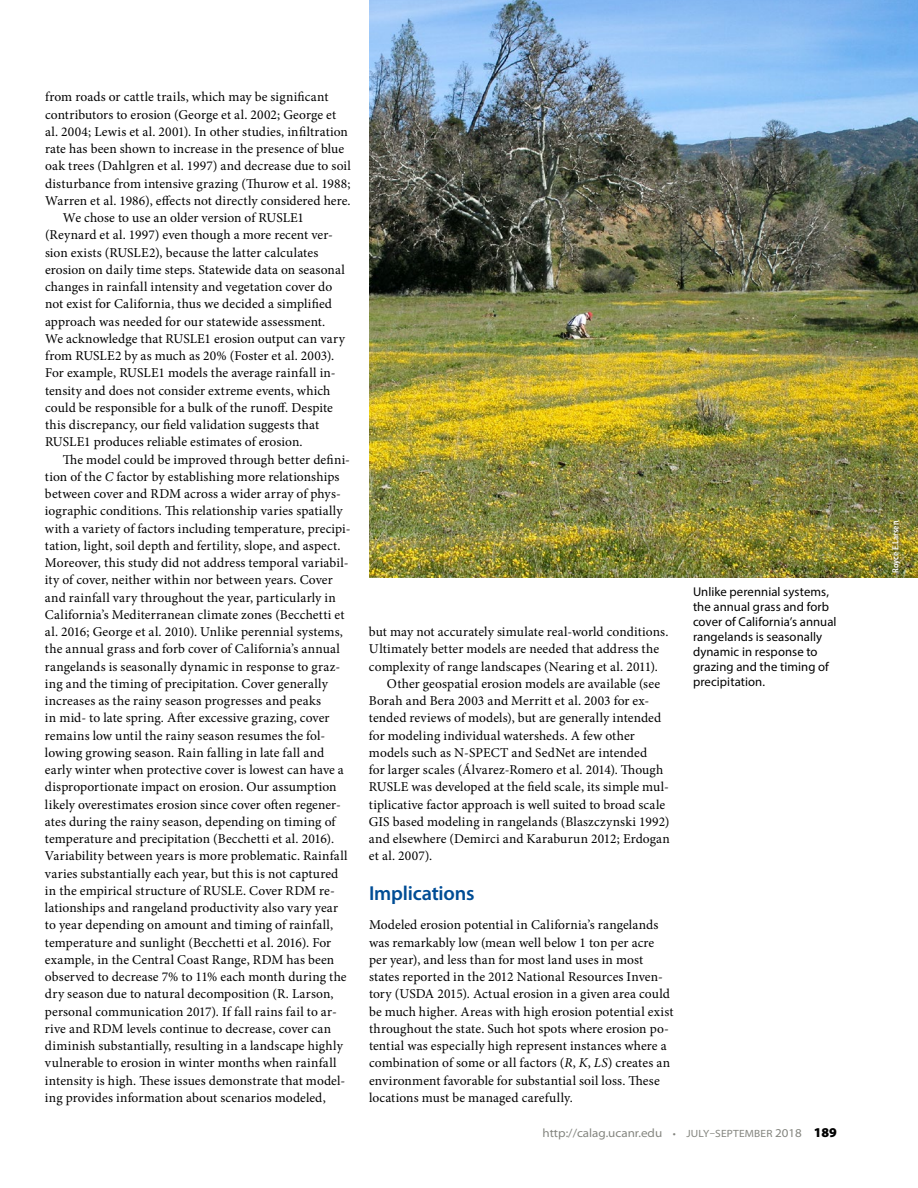
<style>
.page{position:relative;width:918px;height:1188px;background:#fff}
.page>*{position:absolute;margin:0;border:0;box-sizing:border-box;transform-origin:0 0}
.t1{font:600 20.25px "Myriad Pro";letter-spacing:-.01em;color:#004d95}
.t2{font:13.5px/17.2px "Minion Pro";letter-spacing:.01em;color:#000}
.t3{font:12.75px/15px "Myriad Pro";letter-spacing:.005em;color:#000}
.t4{font:semi-expanded 12px "Myriad Pro";color:#83847e}
.t5{font:600 semi-condensed 9px "Myriad Pro";color:#fff}
.s1{font-style:italic}
.s2{font-size:10.5px}
.s3{font-weight:900;font-stretch:normal;font-size:13.5px;color:#000}
</style>
<div class="page">
<img style="left:369px;top:0;width:549px;height:578px">
<div style="left:892px;top:521px;width:11px;height:54px;background:#000;opacity:.45"></div>
<p class="t2" style="left:45px;top:88px;width:285px">from roads or cattle trails, which may be significant</p>
<p class="t2" style="left:45px;top:106px;width:293px">contributors to erosion (George et al. 2002; George et</p>
<p class="t2" style="left:45px;top:123px;width:304px">al. 2004; Lewis et al. 2001). In other studies, infiltration</p>
<p class="t2" style="left:45px;top:140px;width:301px">rate has been shown to increase in the presence of blue</p>
<p class="t2" style="left:45px;top:157px;width:307px">oak trees (Dahlgren et al. 1997) and decrease due to soil</p>
<p class="t2" style="left:45px;top:175px;width:307px">disturbance from intensive grazing (Thurow et al. 1988;</p>
<p class="t2" style="left:45px;top:192px;width:307px">Warren et al. 1986), effects not directly considered here.</p>
<p class="t2" style="left:63px;top:209px;width:243px">We chose to use an older version of RUSLE1</p>
<p class="t2" style="left:45px;top:226px;width:290px">(Reynard et al. 1997) even though a more recent ver-</p>
<p class="t2" style="left:45px;top:244px;width:275px">sion exists (RUSLE2), because the latter calculates</p>
<p class="t2" style="left:45px;top:261px;width:301px">erosion on daily time steps. Statewide data on seasonal</p>
<p class="t2" style="left:45px;top:278px;width:289px">changes in rainfall intensity and vegetation cover do</p>
<p class="t2" style="left:45px;top:295px;width:289px">not exist for California, thus we decided a simplified</p>
<p class="t2" style="left:45px;top:313px;width:282px">approach was needed for our statewide assessment.</p>
<p class="t2" style="left:45px;top:330px;width:301px">We acknowledge that RUSLE1 erosion output can vary</p>
<p class="t2" style="left:45px;top:347px;width:291px">from RUSLE2 by as much as 20% (Foster et al. 2003).</p>
<p class="t2" style="left:45px;top:364px;width:292px">For example, RUSLE1 models the average rainfall in-</p>
<p class="t2" style="left:45px;top:382px;width:287px">tensity and does not consider extreme events, which</p>
<p class="t2" style="left:45px;top:399px;width:289px">could be responsible for a bulk of the runoff. Despite</p>
<p class="t2" style="left:45px;top:416px;width:276px">this discrepancy, our field validation suggests that</p>
<p class="t2" style="left:45px;top:433px;width:259px">RUSLE1 produces reliable estimates of erosion.</p>
<p class="t2" style="left:63px;top:451px;width:289px">The model could be improved through better defini-</p>
<p class="t2" style="left:45px;top:468px;width:296px">tion of the <span class="s1">C</span> factor by establishing more relationships</p>
<p class="t2" style="left:45px;top:485px;width:297px">between cover and RDM across a wider array of phys-</p>
<p class="t2" style="left:45px;top:502px;width:299px">iographic conditions. This relationship varies spatially</p>
<p class="t2" style="left:45px;top:520px;width:307px">with a variety of factors including temperature, precipi-</p>
<p class="t2" style="left:45px;top:537px;width:297px">tation, light, soil depth and fertility, slope, and aspect.</p>
<p class="t2" style="left:45px;top:554px;width:305px">Moreover, this study did not address temporal variabil-</p>
<p class="t2" style="left:45px;top:571px;width:289px">ity of cover, neither within nor between years. Cover</p>
<p class="t2" style="left:45px;top:589px;width:292px">and rainfall vary throughout the year, particularly in</p>
<p class="t2" style="left:45px;top:606px;width:301px">California’s Mediterranean climate zones (Becchetti et</p>
<p class="t2" style="left:45px;top:623px;width:299px">al. 2016; George et al. 2010). Unlike perennial systems,</p>
<p class="t2" style="left:45px;top:640px;width:297px">the annual grass and forb cover of California’s annual</p>
<p class="t2" style="left:45px;top:658px;width:297px">rangelands is seasonally dynamic in response to graz-</p>
<p class="t2" style="left:45px;top:675px;width:285px">ing and the timing of precipitation. Cover generally</p>
<p class="t2" style="left:45px;top:692px;width:278px">increases as the rainy season progresses and peaks</p>
<p class="t2" style="left:45px;top:709px;width:286px">in mid- to late spring. After excessive grazing, cover</p>
<p class="t2" style="left:45px;top:727px;width:282px">remains low until the rainy season resumes the fol-</p>
<p class="t2" style="left:45px;top:744px;width:281px">lowing growing season. Rain falling in late fall and</p>
<p class="t2" style="left:45px;top:761px;width:300px">early winter when protective cover is lowest can have a</p>
<p class="t2" style="left:45px;top:778px;width:293px">disproportionate impact on erosion. Our assumption</p>
<p class="t2" style="left:45px;top:796px;width:297px">likely overestimates erosion since cover often regener-</p>
<p class="t2" style="left:45px;top:813px;width:292px">ates during the rainy season, depending on timing of</p>
<p class="t2" style="left:45px;top:830px;width:291px">temperature and precipitation (Becchetti et al. 2016).</p>
<p class="t2" style="left:45px;top:848px;width:304px">Variability between years is more problematic. Rainfall</p>
<p class="t2" style="left:45px;top:865px;width:295px">varies substantially each year, but this is not captured</p>
<p class="t2" style="left:45px;top:882px;width:291px">in the empirical structure of RUSLE. Cover RDM re-</p>
<p class="t2" style="left:45px;top:899px;width:295px">lationships and rangeland productivity also vary year</p>
<p class="t2" style="left:45px;top:917px;width:290px">to year depending on amount and timing of rainfall,</p>
<p class="t2" style="left:45px;top:934px;width:288px">temperature and sunlight (Becchetti et al. 2016). For</p>
<p class="t2" style="left:45px;top:951px;width:291px">example, in the Central Coast Range, RDM has been</p>
<p class="t2" style="left:45px;top:968px;width:303px">observed to decrease 7% to 11% each month during the</p>
<p class="t2" style="left:45px;top:986px;width:290px">dry season due to natural decomposition (R. Larson,</p>
<p class="t2" style="left:45px;top:1003px;width:293px">personal communication 2017). If fall rains fail to ar-</p>
<p class="t2" style="left:45px;top:1020px;width:288px">rive and RDM levels continue to decrease, cover can</p>
<p class="t2" style="left:45px;top:1037px;width:299px">diminish substantially, resulting in a landscape highly</p>
<p class="t2" style="left:45px;top:1055px;width:293px">vulnerable to erosion in winter months when rainfall</p>
<p class="t2" style="left:45px;top:1072px;width:302px">intensity is high. These issues demonstrate that model-</p>
<p class="t2" style="left:45px;top:1089px;width:282px">ing provides information about scenarios modeled,</p>
<p class="t2" style="left:369px;top:623px;width:301px">but may not accurately simulate real-world conditions.</p>
<p class="t2" style="left:369px;top:641px;width:292px">Ultimately better models are needed that address the</p>
<p class="t2" style="left:369px;top:658px;width:291px">complexity of range landscapes (Nearing et al. 2011).</p>
<p class="t2" style="left:387px;top:675px;width:275px">Other geospatial erosion models are available (see</p>
<p class="t2" style="left:369px;top:692px;width:282px">Borah and Bera 2003 and Merritt et al. 2003 for ex-</p>
<p class="t2" style="left:369px;top:710px;width:294px">tended reviews of models), but are generally intended</p>
<p class="t2" style="left:369px;top:727px;width:267px">for modeling individual watersheds. A few other</p>
<p class="t2" style="left:369px;top:744px;width:280px">models such as N-SPECT and SedNet are intended</p>
<p class="t2" style="left:369px;top:761px;width:296px">for larger scales (Álvarez-Romero et al. 2014). Though</p>
<p class="t2" style="left:369px;top:779px;width:302px">RUSLE was developed at the field scale, its simple mul-</p>
<p class="t2" style="left:369px;top:796px;width:298px">tiplicative factor approach is well suited to broad scale</p>
<p class="t2" style="left:369px;top:813px;width:302px">GIS based modeling in rangelands (Blaszczynski 1992)</p>
<p class="t2" style="left:369px;top:830px;width:303px">and elsewhere (Demirci and Karaburun 2012; Erdogan</p>
<p class="t2" style="left:369px;top:848px;width:65px">et al. 2007).</p>
<h1 class="t1" style="left:369px;top:880px;width:107px">Implications</h1>
<p class="t2" style="left:369px;top:916px;width:306px">Modeled erosion potential in California’s rangelands was remarkably low (mean well below 1 ton per acre per year), and less than for most land uses in most states reported in the 2012 National Resources Inven&shy;tory (USDA 2015). Actual erosion in a given area could be much higher. Areas with high erosion potential exist throughout the state. Such hot spots where erosion po&shy;tential was especially high represent instances where a combination of some or all factors (<span class="s1">R</span>, <span class="s1">K</span>, <span class="s1">LS</span>) creates an environment favorable for substantial soil loss. These locations must be managed carefully.</p>
<p class="t3" style="left:693px;top:584px;width:145px">Unlike perennial systems, the annual grass and forb cover of California’s annual rangelands is seasonally dynamic in response to grazing and the timing of precipitation.</p>
<p class="t4" style="left:542px;top:1126px;width:296px">http://calag.ucanr.edu <span class="s2">• JULY–SEPTEMBER</span> 2018 <span class="s3">189</span></p>
<p class="t5" style="left:890px;top:573px;width:54px;rotate:-90deg">Royce E.Larsen</p>
</div>
